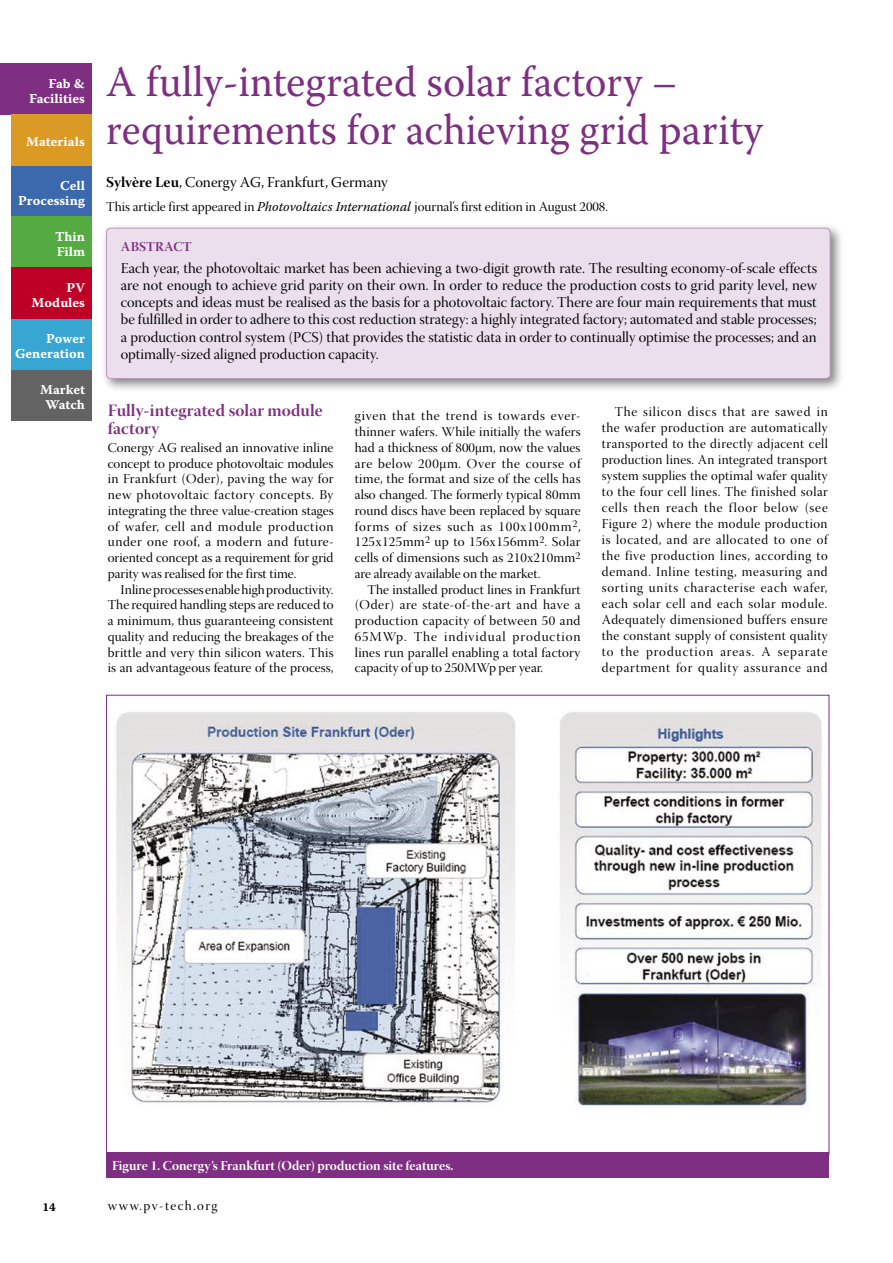
<style>
.page{position:relative;width:893px;height:1263px;background:#fff}
.page>*{position:absolute;margin:0;border:0;box-sizing:border-box;transform-origin:0 0}
.t1{font:43.5px/48px "Warnock Pro";color:#7f2f82}
.t2{font:17.25px/18px "Warnock Pro Bold Disp";letter-spacing:.005em;color:#7f2f82}
.t3{font:15px/17.2px "Warnock Pro Disp";color:#000;text-align:justify}
.t4{font:15px "Warnock Pro Subh";color:#000}
.t5{font:13.5px/15.8px "Warnock Pro Disp";letter-spacing:.005em;color:#000;text-align:justify}
.t6{font:13.5px/15px "Warnock Pro Bold Capt";color:#fff;text-align:right}
.t7{font:13.5px "Warnock Pro Bold Disp";color:#fff}
.t8{font:13.5px "Warnock Pro Disp";letter-spacing:.1em;color:#000}
.t9{font:13.5px "Warnock Pro Bold Disp";letter-spacing:.01em;color:#7f2f82}
.t10{font:12px "Warnock Pro Bold Capt";color:#000}
.s1{font-family:"Warnock Pro Bold Subh"}
.s2{font-family:"Warnock Pro";font-style:italic}
</style>
<div class="page">
<div style="left:11px;top:370px;width:80px;height:51px;background:#636363"></div>
<div style="left:11px;top:166px;width:80px;height:51px;background:#3c68ae"></div>
<div style="left:0;top:64px;width:91px;height:51px;background:#7f2f82"></div>
<div style="left:11px;top:217px;width:80px;height:51px;background:#54ab42"></div>
<div style="left:11px;top:115px;width:80px;height:51px;background:#da9a23"></div>
<div style="left:11px;top:319px;width:80px;height:51px;background:#37a6d2"></div>
<div style="left:11px;top:268px;width:80px;height:51px;background:#be0027"></div>
<div style="left:100px;top:221px;width:746px;height:173px;background:#000;opacity:.5"></div>
<div style="left:106px;top:228px;width:725px;height:150px;background:#eadfeb"></div>
<img style="left:116px;top:712px;width:706px;height:395px">
<div style="left:106px;top:1152px;width:723px;height:26px;background:#7f2f82"></div>
<p class="t6" style="left:29px;top:75px;width:57px">Fab &amp;<br>Facilities</p>
<p class="t6" style="left:26px;top:134px;width:60px">Materials</p>
<p class="t6" style="left:18px;top:178px;width:68px">Cell<br>Processing</p>
<p class="t6" style="left:55px;top:229px;width:31px;text-align:left">Thin<br>Film</p>
<p class="t6" style="left:32px;top:280px;width:55px">PV<br>Modules</p>
<p class="t6" style="left:15px;top:331px;width:72px">Power<br>Generation</p>
<p class="t6" style="left:40px;top:382px;width:46px;text-align:center">Market<br>Watch</p>
<h1 class="t1" style="left:106px;top:57px;width:658px">A fully-integrated solar factory – requirements for achieving grid parity</h1>
<p class="t4" style="left:106px;top:174px;width:283px"><span class="s1">Sylvère Leu</span>, Conergy AG, Frankfurt, Germany</p>
<p class="t5" style="left:106px;top:201px;width:503px">This article first appeared in <span class="s2">Photovoltaics International</span> journal’s first edition in August 2008.</p>
<p class="t9" style="left:121px;top:238px;width:72px">ABSTRACT</p>
<p class="t3" style="left:121px;top:261px;width:698px">Each year, the photovoltaic market has been achieving a two-digit growth rate. The resulting economy-of-scale effects are not enough to achieve grid parity on their own. In order to reduce the production costs to grid parity level, new concepts and ideas must be realised as the basis for a photovoltaic factory. There are four main requirements that must be fulfilled in order to adhere to this cost reduction strategy: a highly integrated factory; automated and stable processes; a production control system (PCS) that provides the statistic data in order to continually optimise the processes; and an optimally-sized aligned production capacity.</p>
<p class="t2" style="left:108px;top:401px;width:216px">Fully-integrated solar module factory</p>
<p class="t5" style="left:108px;top:441px;width:227px">Conergy AG realised an innovative inline concept to produce photovoltaic modules in Frankfurt (Oder), paving the way for new photovoltaic factory concepts. By integrating the three value-creation stages of wafer, cell and module production under one roof, a modern and future&shy;oriented concept as a requirement for grid parity was realised for the first time.</p>
<p class="t5" style="left:108px;top:583px;width:227px;text-indent:13px">Inline processes enable high productivity.<br>The required handling steps are reduced to a minimum, thus guaranteeing consistent quality and reducing the breakages of the brittle and very thin silicon waters. This is an advantageous feature of the process,</p>
<p class="t5" style="left:355px;top:410px;width:227px">given that the trend is towards ever&shy;thinner wafers. While initially the wafers had a thickness of 800μm, now the values are below 200μm. Over the course of time, the format and size of the cells has also changed. The formerly typical 80mm round discs have been replaced by square forms of sizes such as 100x100mm<sup>2</sup>, 125x125mm<sup>2</sup> up to 156x156mm<sup>2</sup>. Solar cells of dimensions such as 210x210mm<sup>2 </sup>are already available on the market.</p>
<p class="t5" style="left:355px;top:583px;width:227px;text-indent:13px">The installed product lines in Frankfurt (Oder) are state-of-the-art and have a production capacity of between 50 and 65MWp. The individual production lines run parallel enabling a total factory capacity of up to 250MWp per year.</p>
<p class="t5" style="left:602px;top:406px;width:227px;text-indent:13px">The silicon discs that are sawed in the wafer production are automatically transported to the directly adjacent cell production lines. An integrated transport system supplies the optimal wafer quality to the four cell lines. The finished solar cells then reach the floor below (see Figure 2) where the module production is located, and are allocated to one of the five production lines, according to demand. Inline testing, measuring and sorting units characterise each wafer, each solar cell and each solar module.<br>Adequately dimensioned buffers ensure the constant supply of consistent quality to the production areas. A separate department for quality assurance and</p>
<p class="t7" style="left:112px;top:1157px;width:343px">Figure 1. Conergy’s Frankfurt (Oder) production site features.</p>
<p class="t10" style="left:43px;top:1200px;width:15px">14</p>
<p class="t8" style="left:108px;top:1198px;width:111px">www.pv-tech.org</p>
</div>
